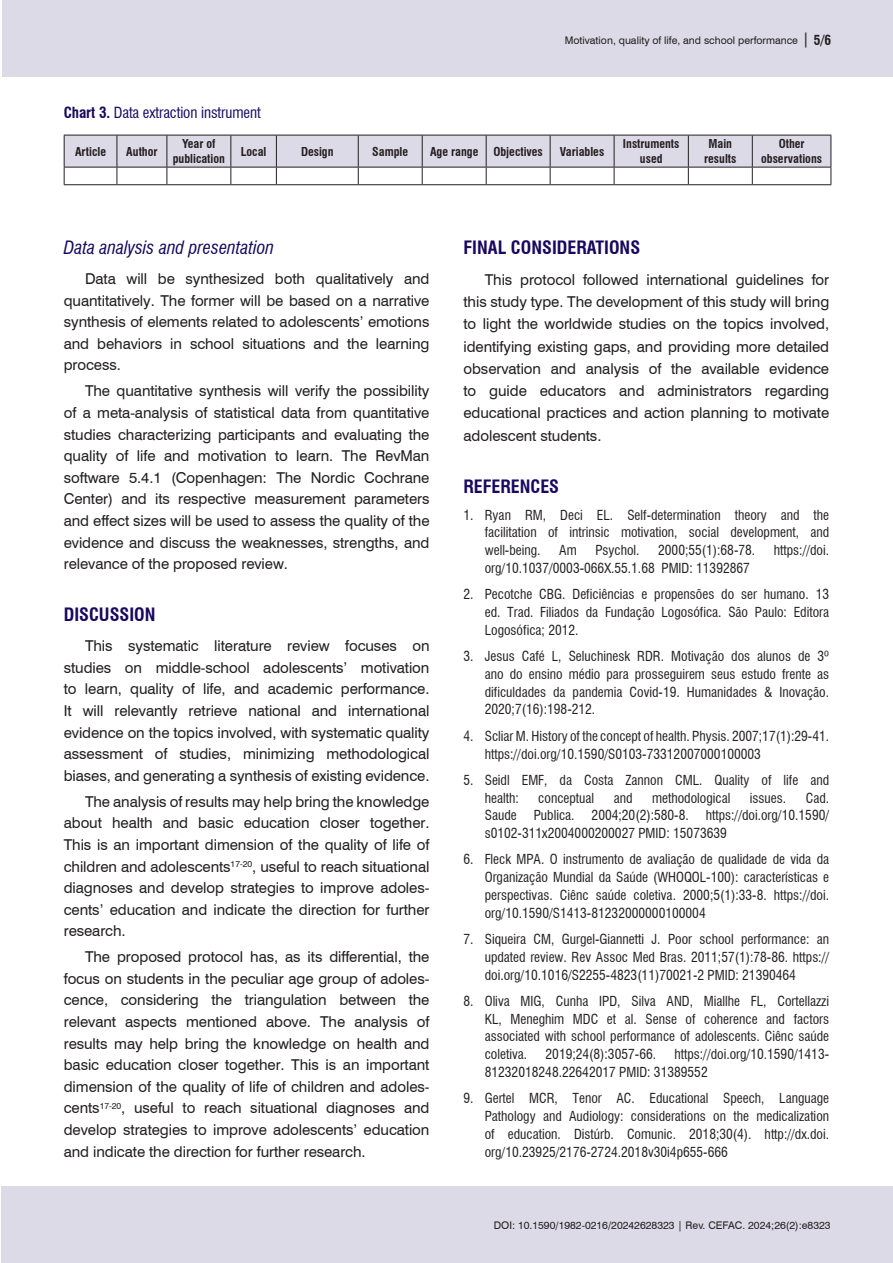
<style>
.page{position:relative;width:893px;height:1263px;background:#fff}
.page>*{position:absolute;margin:0;border:0;box-sizing:border-box;transform-origin:0 0}
.Nivel_1{font:700 condensed 18px "Swiss 721 BT";color:#18085f}
.Nivel_3{font:italic condensed 18px "Swiss 721 BT";color:#18085f}
.Corpo_do_texto_INGLES{font:15px/21.6px "Swiss 721 BT";letter-spacing:-.005em;color:#231f20;text-align:justify}
.Titulo_tabelas_e_gráficos{font:condensed 15px "Swiss 721 BT";letter-spacing:-.005em;color:#18085f}
.t1{font:condensed 13.5px/17.9px "Swiss 721 BT";color:#231f20;text-align:justify}
.Texto_tabelas{font:700 condensed 12px/14.4px "Swiss 721 BT";color:#231f20;text-align:center}
.t2{font:10.5px "Swiss 721 BT";color:#231f20}
.s1{font-size:15px}
.s2{font-weight:700;font-stretch:condensed;font-size:13.5px}
.s3{font-weight:700}
</style>
<div class="page">
<div style="left:1px;top:1186px;width:892px;height:77px;background:#dcdae7"></div>
<div style="left:2px;top:0;width:891px;height:77px;background:#dcdae7"></div>
<svg style="left:64px;top:135px;width:768px;height:49px"></svg>
<hr style="left:64px;top:184px;width:53px;height:1px;background:#231f20">
<hr style="left:117px;top:184px;width:50px;height:1px;background:#231f20">
<hr style="left:167px;top:184px;width:64px;height:1px;background:#231f20">
<hr style="left:231px;top:184px;width:45px;height:1px;background:#231f20">
<hr style="left:276px;top:184px;width:82px;height:1px;background:#231f20">
<hr style="left:358px;top:184px;width:64px;height:1px;background:#231f20">
<hr style="left:422px;top:184px;width:64px;height:1px;background:#231f20">
<hr style="left:486px;top:184px;width:64px;height:1px;background:#231f20">
<hr style="left:550px;top:184px;width:64px;height:1px;background:#231f20">
<hr style="left:614px;top:184px;width:74px;height:1px;background:#231f20">
<hr style="left:688px;top:184px;width:64px;height:1px;background:#231f20">
<hr style="left:752px;top:184px;width:79px;height:1px;background:#231f20">
<p class="t2" style="left:565px;top:33px;width:268px">Motivation, quality of life, and school performance <span class="s1">|</span> <span class="s2">5/6</span></p>
<p class="Titulo_tabelas_e_gráficos" style="left:64px;top:103px;width:198px"><span class="s3">Chart 3.</span> Data extraction instrument</p>
<p class="Texto_tabelas" style="left:75px;top:144px;width:33px">Article</p>
<p class="Texto_tabelas" style="left:126px;top:144px;width:33px">Author</p>
<p class="Texto_tabelas" style="left:173px;top:137px;width:54px">Year of publication</p>
<p class="Texto_tabelas" style="left:241px;top:144px;width:27px">Local</p>
<p class="Texto_tabelas" style="left:301px;top:144px;width:34px">Design</p>
<p class="Texto_tabelas" style="left:372px;top:144px;width:37px">Sample</p>
<p class="Texto_tabelas" style="left:430px;top:144px;width:50px">Age range</p>
<p class="Texto_tabelas" style="left:493px;top:144px;width:51px">Objectives</p>
<p class="Texto_tabelas" style="left:560px;top:144px;width:46px">Variables</p>
<p class="Texto_tabelas" style="left:623px;top:137px;width:58px">Instruments used</p>
<p class="Texto_tabelas" style="left:704px;top:137px;width:34px">Main results</p>
<p class="Texto_tabelas" style="left:761px;top:137px;width:62px">Other observations</p>
<p class="Nivel_3" style="left:64px;top:237px;width:212px">Data analysis and presentation</p>
<p class="Corpo_do_texto_INGLES" style="left:64px;top:267px;width:367px;text-indent:21px">Data will be synthesized both qualitatively and quantitatively. The former will be based on a narrative synthesis of elements related to adolescents’ emotions and behaviors in school situations and the learning process.</p>
<p class="Corpo_do_texto_INGLES" style="left:64px;top:380px;width:367px;text-indent:21px">The quantitative synthesis will verify the possibility of a meta-analysis of statistical data from quantitative studies characterizing participants and evaluating the quality of life and motivation to learn. The RevMan software 5.4.1 (Copenhagen: The Nordic Cochrane Center) and its respective measurement parameters and effect sizes will be used to assess the quality of the evidence and discuss the weaknesses, strengths, and relevance of the proposed review.</p>
<p class="Nivel_1" style="left:64px;top:604px;width:93px">DISCUSSION</p>
<p class="Corpo_do_texto_INGLES" style="left:64px;top:634px;width:367px;text-indent:21px">This systematic literature review focuses on studies on middle-school adolescents’ motivation to learn, quality of life, and academic performance.<br>It will relevantly retrieve national and international evidence on the topics involved, with systematic quality assessment of studies, minimizing methodological biases, and generating a synthesis of existing evidence.</p>
<p class="Corpo_do_texto_INGLES" style="left:64px;top:790px;width:367px;text-indent:21px">The analysis of results may help bring the knowledge about health and basic education closer together.<br>This is an important dimension of the quality of life of children and adolescents<sup>17-20</sup>, useful to reach situational diagnoses and develop strategies to improve adoles&shy;cents’ education and indicate the direction for further research.</p>
<p class="Corpo_do_texto_INGLES" style="left:64px;top:945px;width:367px;text-indent:21px">The proposed protocol has, as its differential, the focus on students in the peculiar age group of adoles&shy;cence, considering the triangulation between the relevant aspects mentioned above. The analysis of results may help bring the knowledge on health and basic education closer together. This is an important dimension of the quality of life of children and adoles&shy;cents<sup>17-20</sup>, useful to reach situational diagnoses and develop strategies to improve adolescents’ education and indicate the direction for further research.</p>
<p class="Nivel_1" style="left:463px;top:237px;width:178px">FINAL CONSIDERATIONS</p>
<p class="Corpo_do_texto_INGLES" style="left:463px;top:268px;width:367px;line-height:22.4px;text-indent:21px">This protocol followed international guidelines for this study type. The development of this study will bring to light the worldwide studies on the topics involved, identifying existing gaps, and providing more detailed observation and analysis of the available evidence to guide educators and administrators regarding educational practices and action planning to motivate adolescent students.</p>
<p class="Nivel_1" style="left:463px;top:476px;width:97px">REFERENCES</p>
<p class="t1" style="left:485px;top:506px;width:346px;text-indent:-21px">1. Ryan RM, Deci EL. Self-determination theory and the facilitation of intrinsic motivation, social development, and well-being.</p>
<p class="t1" style="left:559px;top:541px;width:19px">Am</p>
<p class="t1" style="left:595px;top:541px;width:46px">Psychol.</p>
<p class="t1" style="left:658px;top:541px;width:99px">2000;55(1):68-78.</p>
<p class="t1" style="left:774px;top:541px;width:57px">https://doi.</p>
<p class="t1" style="left:485px;top:559px;width:267px">org/10.1037/0003-066X.55.1.68 PMID: 11392867</p>
<p class="t1" style="left:485px;top:585px;width:346px;text-indent:-21px">2. Pecotche CBG. Deficiências e propensões do ser humano. 13 ed. Trad. Filiados da Fundação Logosófica. São Paulo: Editora Logosófica; 2012.</p>
<p class="t1" style="left:485px;top:647px;width:346px;text-indent:-21px">3. Jesus Café L, Seluchinesk RDR. Motivação dos alunos de 3º ano do ensino médio para prosseguirem seus estudo frente as dificuldades da pandemia Covid-19. Humanidades &amp; Inovação.<br>2020;7(16):198-212.</p>
<p class="t1" style="left:485px;top:727px;width:346px;text-indent:-21px">4. Scliar M. History of the concept of health. Physis. 2007;17(1):29-41. https://doi.org/10.1590/S0103-73312007000100003</p>
<p class="t1" style="left:485px;top:771px;width:346px;text-indent:-21px">5. Seidl EMF, da Costa Zannon CML. Quality of life and health:</p>
<p class="t1" style="left:538px;top:789px;width:57px">conceptual</p>
<p class="t1" style="left:614px;top:789px;width:20px">and</p>
<p class="t1" style="left:652px;top:789px;width:80px">methodological</p>
<p class="t1" style="left:750px;top:789px;width:38px">issues.</p>
<p class="t1" style="left:806px;top:789px;width:25px">Cad.</p>
<p class="t1" style="left:485px;top:806px;width:346px;text-indent:221px">https://doi.org/10.1590/ s0102-311x2004000200027 PMID: 15073639</p>
<p class="t1" style="left:485px;top:851px;width:346px;text-indent:-21px">6. Fleck MPA. O instrumento de avaliação de qualidade de vida da Organização Mundial da Saúde (WHOQOL-100): características e perspectivas. Ciênc saúde coletiva. 2000;5(1):33-8. https://doi. org/10.1590/S1413-81232000000100004</p>
<p class="t1" style="left:485px;top:930px;width:346px;text-indent:-21px">7. Siqueira CM, Gurgel-Giannetti J. Poor school performance: an updated review. Rev Assoc Med Bras. 2011;57(1):78-86. https:// doi.org/10.1016/S2255-4823(11)70021-2 PMID: 21390464</p>
<p class="t1" style="left:485px;top:992px;width:346px;text-indent:-21px">8. Oliva MIG, Cunha IPD, Silva AND, Miallhe FL, Cortellazzi KL, Meneghim MDC et al. Sense of coherence and factors associated with school performance of adolescents. Ciênc saúde coletiva.</p>
<p class="t1" style="left:485px;top:806px;width:33px">Saude</p>
<p class="t1" style="left:534px;top:806px;width:42px">Publica.</p>
<p class="t1" style="left:592px;top:806px;width:99px">2004;20(2):580-8.</p>
<p class="t1" style="left:485px;top:1045px;width:346px;text-indent:190px">https://doi.org/10.1590/1413-<br>81232018248.22642017 PMID: 31389552</p>
<p class="t1" style="left:485px;top:1089px;width:346px;text-indent:-21px">9. Gertel MCR, Tenor AC. Educational Speech, Language Pathology and Audiology: considerations on the medicalization of education. Distúrb. Comunic. 2018;30(4). http://dx.doi. org/10.23925/2176-2724.2018v30i4p655-666</p>
<p class="t1" style="left:546px;top:1045px;width:112px">2019;24(8):3057-66.</p>
<p class="t2" style="left:494px;top:1218px;width:338px">DOI: 10.1590/1982-0216/20242628323 | Rev. CEFAC. 2024;26(2):e8323</p>
</div>
